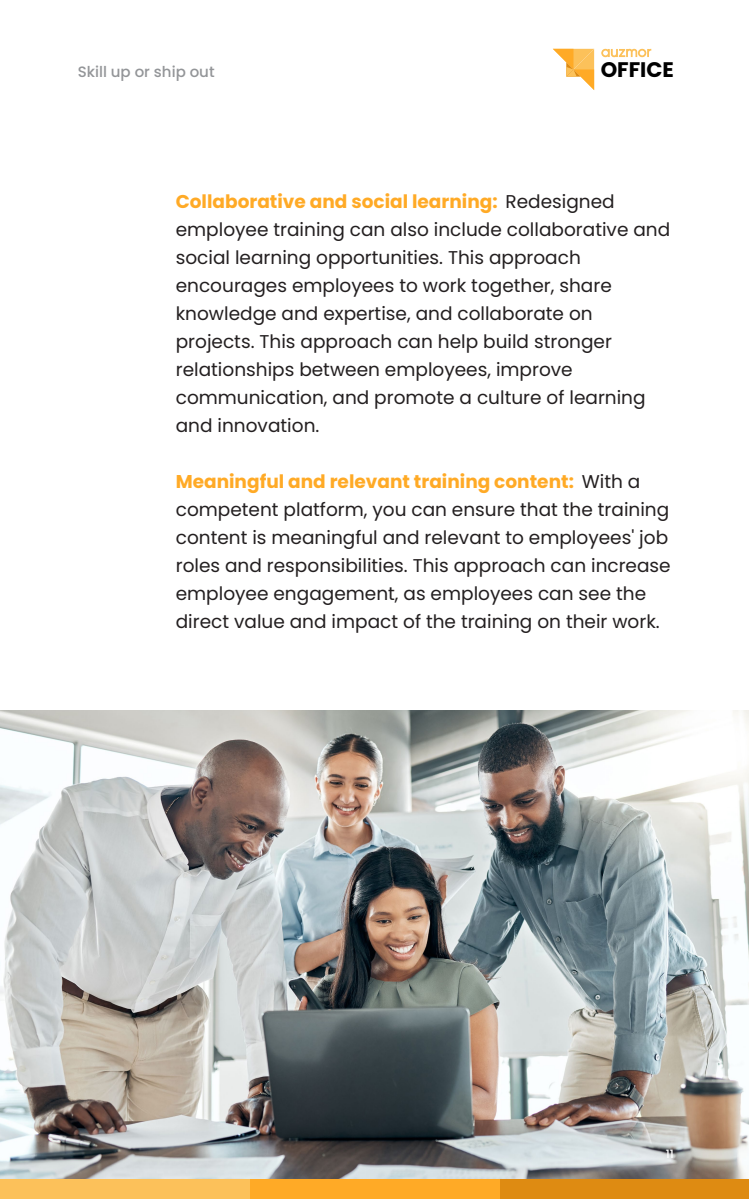
<style>
.page{position:relative;width:749px;height:1199px;background:#fff}
.page>*{position:absolute;margin:0;border:0;box-sizing:border-box;transform-origin:0 0}
.t1{font:700 21.05px "Poppins";color:#000}
.t2{font:18.5px/28px "Poppins";color:#231f20}
.t3{font:500 15px "Poppins";color:#939598}
.t4{font:500 11.5px "Poppins";color:#fff}
.s1{font-weight:700;color:#ffaa26}
</style>
<div class="page">
<img style="left:1px;top:710px;width:748px;height:470px">
<div style="left:500px;top:1180px;width:249px;height:19px;background:#de8b12"></div>
<div style="left:250px;top:1180px;width:250px;height:19px;background:#ffaa26"></div>
<div style="left:0;top:1180px;width:250px;height:19px;background:#fcc15a"></div>
<svg style="left:601px;top:49px;width:50px;height:8px"></svg>
<svg style="left:553px;top:49px;width:41px;height:41px"></svg>
<p class="t3" style="left:78px;top:63px;width:138px">Skill up or ship out</p>
<p class="t1" style="left:601px;top:58px;width:75px">OFFICE</p>
<p class="t2" style="left:176px;top:188px;width:496px"><span class="s1">Collaborative and social learning:</span> Redesigned employee training can also include collaborative and social learning opportunities. This approach encourages employees to work together, share knowledge and expertise, and collaborate on projects. This approach can help build stronger relationships between employees, improve communication, and promote a culture of learning and innovation.</p>
<p class="t2" style="left:176px;top:468px;width:496px"><span class="s1">Meaningful and relevant training content:</span> With a competent platform, you can ensure that the training content is meaningful and relevant to employees' job roles and responsibilities. This approach can increase employee engagement, as employees can see the direct value and impact of the training on their work.</p>
<p class="t4" style="left:666px;top:1147px;width:10px">11</p>
</div>
